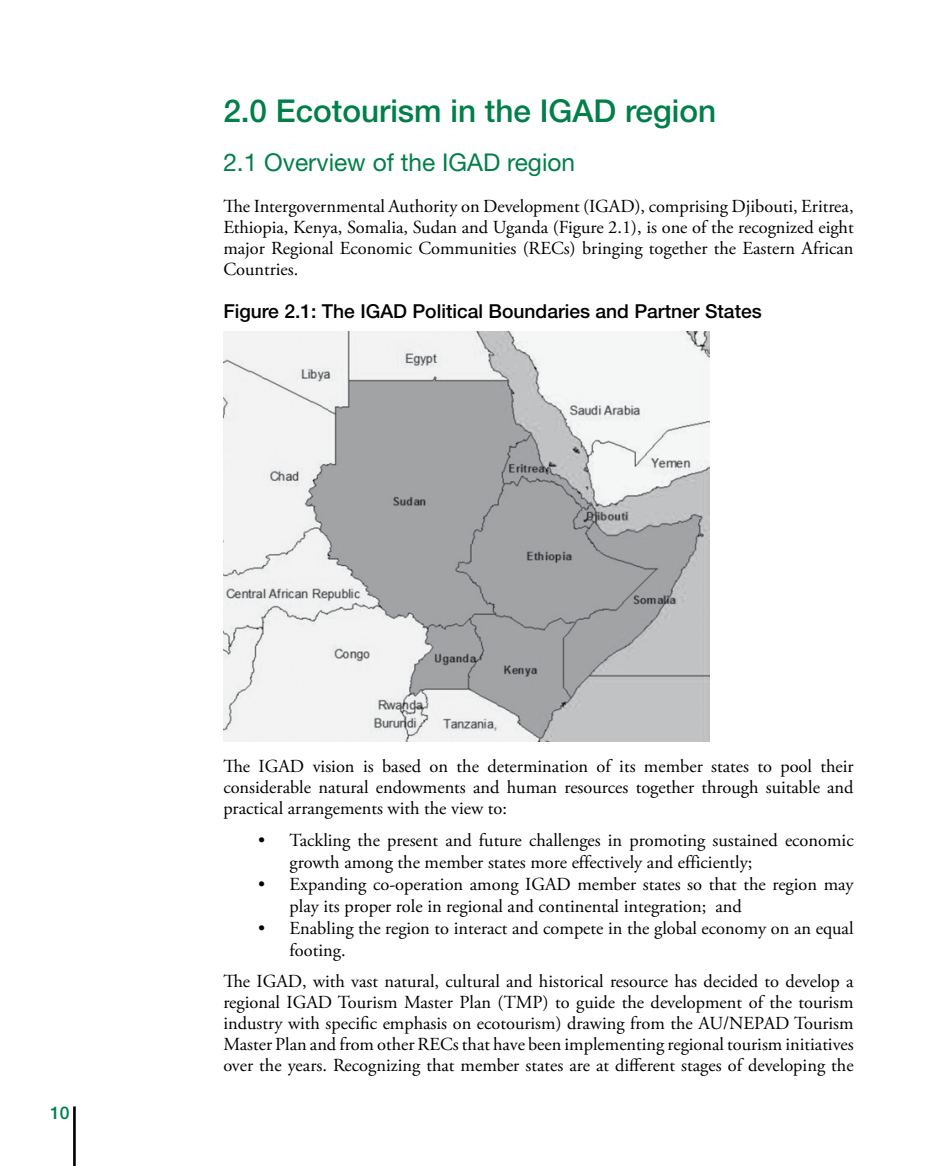
<style>
.page{position:relative;width:943px;height:1166px;background:#fff}
.page>*{position:absolute;margin:0;border:0;box-sizing:border-box;transform-origin:0 0}
.t1{font:500 31.5px "Helvetica Neue LT Std";color:#007f49}
.t2{font:24.5px "Helvetica Neue LT Std";color:#007f49}
.t3{font:500 19.25px "Helvetica Neue LT Std";color:#000}
.t4{font:18.38px/21px "Adobe Garamond Pro";color:#000;text-align:justify}
.t5{font:500 17.5px "Helvetica Neue LT Std";color:#007f49}
</style>
<div class="page">
<hr style="left:73px;top:1106px;width:3px;height:60px;background:#000">
<img style="left:223px;top:332px;width:487px;height:409px">
<h1 class="t1" style="left:223px;top:92px;width:494px">2.0 Ecotourism in the IGAD region</h1>
<h2 class="t2" style="left:223px;top:148px;width:353px">2.1 Overview of the IGAD region</h2>
<p class="t4" style="left:223px;top:196px;width:632px">The Intergovernmental Authority on Development (IGAD), comprising Djibouti, Eritrea, Ethiopia, Kenya, Somalia, Sudan and Uganda (Figure 2.1), is one of the recognized eight major Regional Economic Communities (RECs) bringing together the Eastern African Countries.</p>
<p class="t3" style="left:223px;top:299px;width:540px">Figure 2.1: The IGAD Political Boundaries and Partner States</p>
<p class="t5" style="left:50px;top:1102px;width:21px">10</p>
<p class="t4" style="left:223px;top:756px;width:632px">The IGAD vision is based on the determination of its member states to pool their considerable natural endowments and human resources together through suitable and practical arrangements with the view to:</p>
<p class="t4" style="left:289px;top:830px;width:565px;line-height:22.1px;text-indent:-31px">• Tackling the present and future challenges in promoting sustained economic growth among the member states more effectively and efficiently;</p>
<p class="t4" style="left:289px;top:874px;width:565px;line-height:22.1px;text-indent:-31px">• Expanding co-operation among IGAD member states so that the region may play its proper role in regional and continental integration; and</p>
<p class="t4" style="left:289px;top:918px;width:565px;line-height:22.1px;text-indent:-31px">• Enabling the region to interact and compete in the global economy on an equal footing.</p>
<p class="t4" style="left:223px;top:971px;width:632px">The IGAD, with vast natural, cultural and historical resource has decided to develop a regional IGAD Tourism Master Plan (TMP) to guide the development of the tourism industry with specific emphasis on ecotourism) drawing from the AU/NEPAD Tourism Master Plan and from other RECs that have been implementing regional tourism initiatives over the years. Recognizing that member states are at different stages of developing the</p>
</div>
